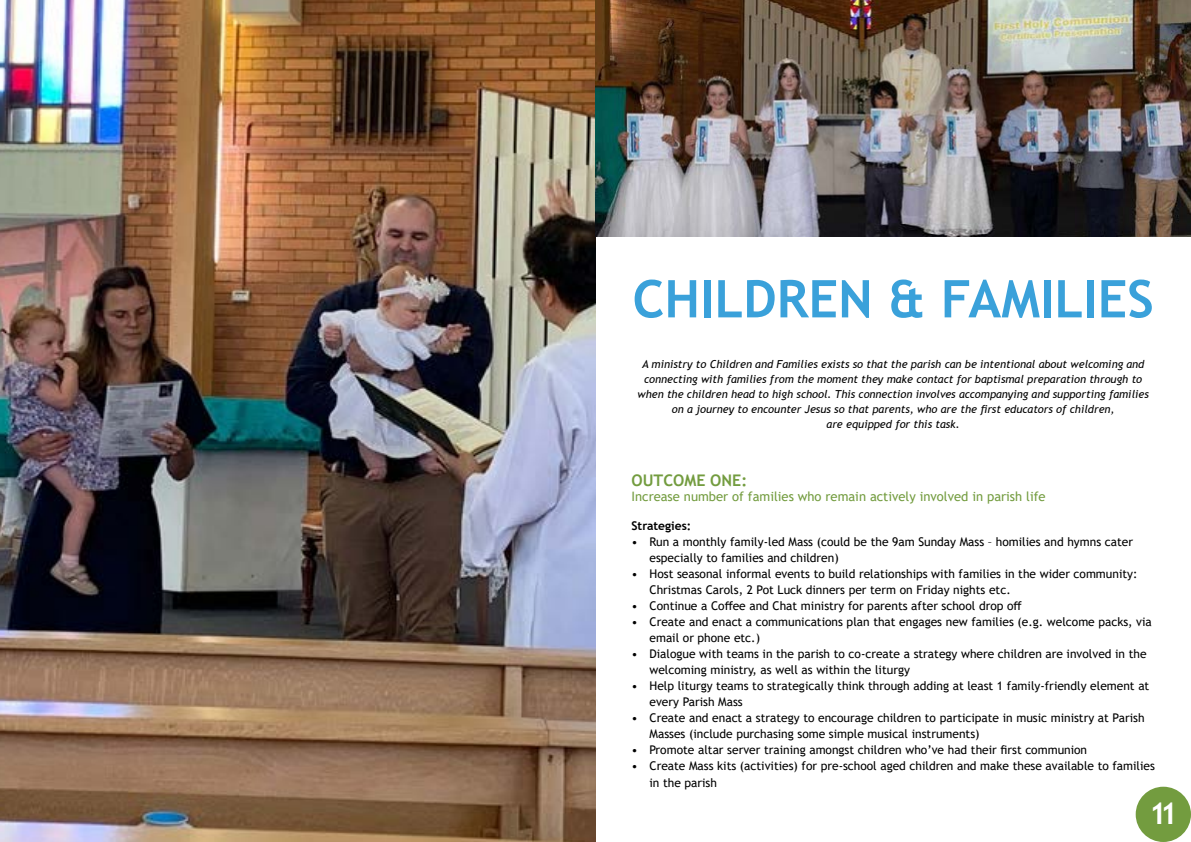
<style>
.page{position:relative;width:1191px;height:842px;background:#fff}
.page>*{position:absolute;margin:0;border:0;box-sizing:border-box;transform-origin:0 0}
.t1{font:700 52px "Trebuchet MS";color:#3aa1da}
.t2{font:700 30px "Trebuchet MS";color:#fff}
.t3{font:700 16px "Trebuchet MS";color:#739c3f}
.t4{font:13px "Trebuchet MS";color:#739c3f}
.t5{font:12px/16px "Trebuchet MS";color:#000}
.t6{font:700 12px "Trebuchet MS";color:#000}
.t7{font:italic 11px/15px "Trebuchet MS";color:#000;text-align:center}
</style>
<div class="page">
<img style="left:0;top:0;width:595px;height:842px">
<div style="left:1135px;top:787px;width:56px;height:55px;background:#739c3f;border-radius:50%"></div>
<img style="left:595px;top:0;width:596px;height:237px">
<h1 class="t1" style="left:632px;top:266px;width:523px">CHILDREN &amp; FAMILIES</h1>
<p class="t7" style="left:637px;top:357px;width:513px">A ministry to Children and Families exists so that the parish can be intentional about welcoming and connecting with families from the moment they make contact for baptismal preparation through to when the children head to high school. This connection involves accompanying and supporting families on a journey to encounter Jesus so that parents, who are the first educators of children,<br>are equipped for this task.</p>
<h3 class="t3" style="left:631px;top:470px;width:117px">OUTCOME ONE:</h3>
<p class="t4" style="left:631px;top:488px;width:416px">Increase number of families who remain actively involved in parish life</p>
<p class="t6" style="left:631px;top:518px;width:61px">Strategies:</p>
<p class="t5" style="left:649px;top:534px;width:485px;text-indent:-18px">• Run a monthly family-led Mass (could be the 9am Sunday Mass – homilies and hymns cater especially to families and children)</p>
<p class="t5" style="left:649px;top:566px;width:489px;text-indent:-18px">• Host seasonal informal events to build relationships with families in the wider community:<br>Christmas Carols, 2 Pot Luck dinners per term on Friday nights etc.</p>
<p class="t5" style="left:631px;top:598px;width:392px">• Continue a Coffee and Chat ministry for parents after school drop off</p>
<p class="t5" style="left:649px;top:614px;width:504px;text-indent:-18px">• Create and enact a communications plan that engages new families (e.g. welcome packs, via email or phone etc.)</p>
<p class="t5" style="left:649px;top:646px;width:498px;text-indent:-18px">• Dialogue with teams in the parish to co-create a strategy where children are involved in the welcoming ministry, as well as within the liturgy</p>
<p class="t5" style="left:649px;top:678px;width:501px;text-indent:-18px">• Help liturgy teams to strategically think through adding at least 1 family-friendly element at every Parish Mass</p>
<p class="t5" style="left:649px;top:710px;width:497px;text-indent:-18px">• Create and enact a strategy to encourage children to participate in music ministry at Parish<br>Masses (include purchasing some simple musical instruments)</p>
<p class="t5" style="left:631px;top:742px;width:457px">• Promote altar server training amongst children who’ve had their first communion</p>
<p class="t5" style="left:649px;top:757px;width:507px;line-height:17px;text-indent:-18px">• Create Mass kits (activities) for pre-school aged children and make these available to families in the parish</p>
<h2 class="t2" style="left:1149px;top:795px;width:30px">11</h2>
</div>
